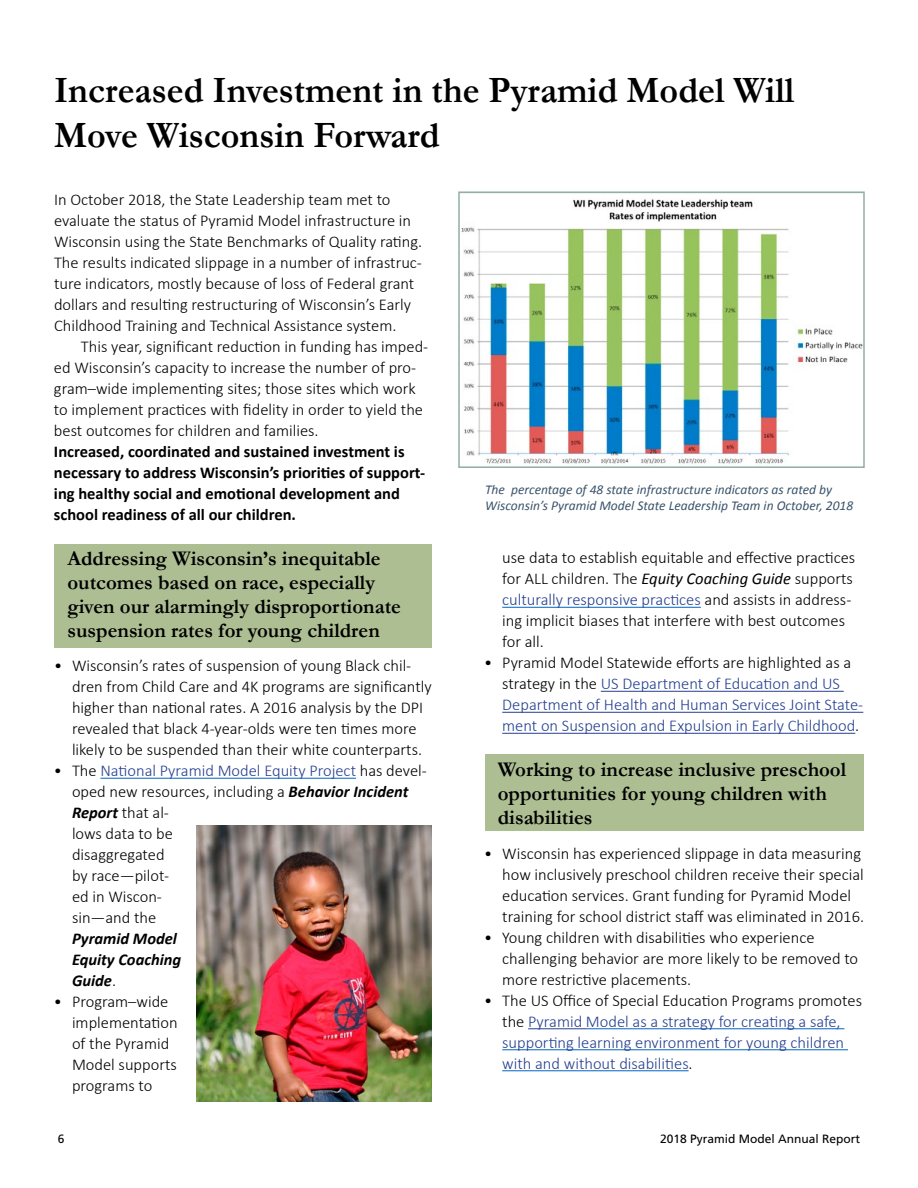
<style>
.page{position:relative;width:918px;height:1188px;background:#fff}
.page>*{position:absolute;margin:0;border:0;box-sizing:border-box;transform-origin:0 0}
.t1{font:700 37.5px/45px "Garamond";color:#000;scale:.96 1}
.t2{font:700 21px/24px "Garamond";color:#000}
.t3{font:300 16.5px/21px "Calibri";color:#000}
.t4{font:300 16.5px/21px "Calibri";color:#25408f}
.t5{font:700 16.5px/21px "Calibri";color:#000}
.t6{font:italic 700 16.5px/21px "Calibri";color:#000}
.t7{font:italic 13.5px/16.2px "Calibri";color:#3a536b}
.t8{font:12px "Frutiger LT Std";color:#000}
.s1{color:#25408f}
.s2{font-weight:700;font-style:italic}
.s3{font-weight:300;font-style:normal}
.s4{font-weight:400;font-style:italic}
.s5{color:#000}
</style>
<div class="page">
<div style="left:485px;top:755px;width:378px;height:76px;background:#adbe93"></div>
<div style="left:54px;top:544px;width:378px;height:103px;background:#adbe93"></div>
<hr style="left:100px;top:778px;width:256px;height:1px;background:#0063c5">
<img style="left:461px;top:199px;width:401px;height:265px">
<div style="left:458px;top:191px;width:407px;height:277px;border:2px solid #91aea7"></div>
<img style="left:196px;top:825px;width:236px;height:277px">
<hr style="left:502px;top:607px;width:199px;height:1px;background:#0063c5">
<hr style="left:601px;top:691px;width:243px;height:1px;background:#25408f">
<hr style="left:502px;top:712px;width:361px;height:1px;background:#25408f">
<hr style="left:502px;top:733px;width:353px;height:1px;background:#25408f">
<hr style="left:528px;top:1028px;width:58px;height:1px;background:#25408f">
<hr style="left:586px;top:1028px;width:258px;height:1px;background:#0063c5">
<hr style="left:502px;top:1049px;width:346px;height:1px;background:#0063c5">
<hr style="left:502px;top:1070px;width:187px;height:1px;background:#0063c5">
<h1 class="t1" style="left:54px;top:67px;width:772px">Increased Investment in the Pyramid Model Will<br>Move Wisconsin Forward</h1>
<p class="t3" style="left:54px;top:188px;width:370px">In October 2018, the State Leadership team met to evaluate the status of Pyramid Model infrastructure in Wisconsin using the State Benchmarks of Quality rating.<br>The results indicated slippage in a number of infrastruc&shy;ture indicators, mostly because of loss of Federal grant dollars and resulting restructuring of Wisconsin’s Early Childhood Training and Technical Assistance system.</p>
<p class="t3" style="left:54px;top:335px;width:376px;text-indent:27px">This year, significant reduction in funding has imped&shy;ed Wisconsin’s capacity to increase the number of pro&shy;gram–wide implementing sites; those sites which work to implement practices with fidelity in order to yield the best outcomes for children and families.</p>
<p class="t5" style="left:54px;top:440px;width:373px">Increased, coordinated and sustained investment is necessary to address Wisconsin’s priorities of support&shy;ing healthy social and emotional development and school readiness of all our children.</p>
<p class="t2" style="left:68px;top:546px;width:335px">Addressing Wisconsin’s inequitable outcomes based on race, especially given our alarmingly disproportionate suspension rates for young children</p>
<p class="t3" style="left:72px;top:654px;width:361px;text-indent:-18px">• Wisconsin’s rates of suspension of young Black chil&shy;dren from Child Care and 4K programs are significantly higher than national rates. A 2016 analysis by the DPI revealed that black 4-year-olds were ten times more likely to be suspended than their white counterparts.</p>
<p class="t3" style="left:72px;top:759px;width:356px;text-indent:-18px">• The <span class="s1">National Pyramid Model Equity Project</span> has devel&shy;oped new resources, including a <span class="s2">Behavior Incident<br>Report</span> that al-<br>lows data to be<br>disaggregated<br>by race—pilot-<br>ed in Wiscon-<br>sin—and the</p>
<p class="t6" style="left:72px;top:927px;width:111px">Pyramid Model<br>Equity Coaching<br>Guide<span class="s3">.</span></p>
<p class="t3" style="left:72px;top:990px;width:107px;text-indent:-18px">• Program–wide implementation of the Pyramid<br>Model supports programs to</p>
<p class="t7" style="left:485px;top:481px;width:370px">The percentage of 48 state infrastructure indicators as rated by<br>Wisconsin’s Pyramid Model State Leadership Team in October, 2018</p>
<p class="t3" style="left:502px;top:546px;width:355px">use data to establish equitable and effective practices for ALL children. The <span class="s4">Equity Coaching Guide</span> supports <span class="s1">culturally responsive practices</span> and assists in address&shy;ing implicit biases that interfere with best outcomes for all.</p>
<p class="t4" style="left:502px;top:651px;width:363px;text-indent:-18px"><span class="s5">• Pyramid Model Statewide efforts are highlighted as a strategy in the</span> US Department of Education and US Department of Health and Human Services Joint State&shy;ment on Suspension and Expulsion in Early Childhood<span class="s5">.</span></p>
<p class="t2" style="left:498px;top:757px;width:350px">Working to increase inclusive preschool opportunities for young children with disabilities</p>
<p class="t3" style="left:502px;top:842px;width:363px;text-indent:-18px">• Wisconsin has experienced slippage in data measuring how inclusively preschool children receive their special education services. Grant funding for Pyramid Model training for school district staff was eliminated in 2016.</p>
<p class="t3" style="left:502px;top:926px;width:357px;text-indent:-18px">• Young children with disabilities who experience challenging behavior are more likely to be removed to more restrictive placements.</p>
<p class="t4" style="left:502px;top:989px;width:361px;text-indent:-18px"><span class="s5">• The US Office of Special Education Programs promotes the</span> Pyramid Model as a strategy for creating a safe, supporting learning environment for young children with and without disabilities<span class="s5">.</span></p>
<p class="t8" style="left:58px;top:1132px;width:8px">6</p>
<p class="t8" style="left:660px;top:1132px;width:202px">2018 Pyramid Model Annual Report</p>
</div>
